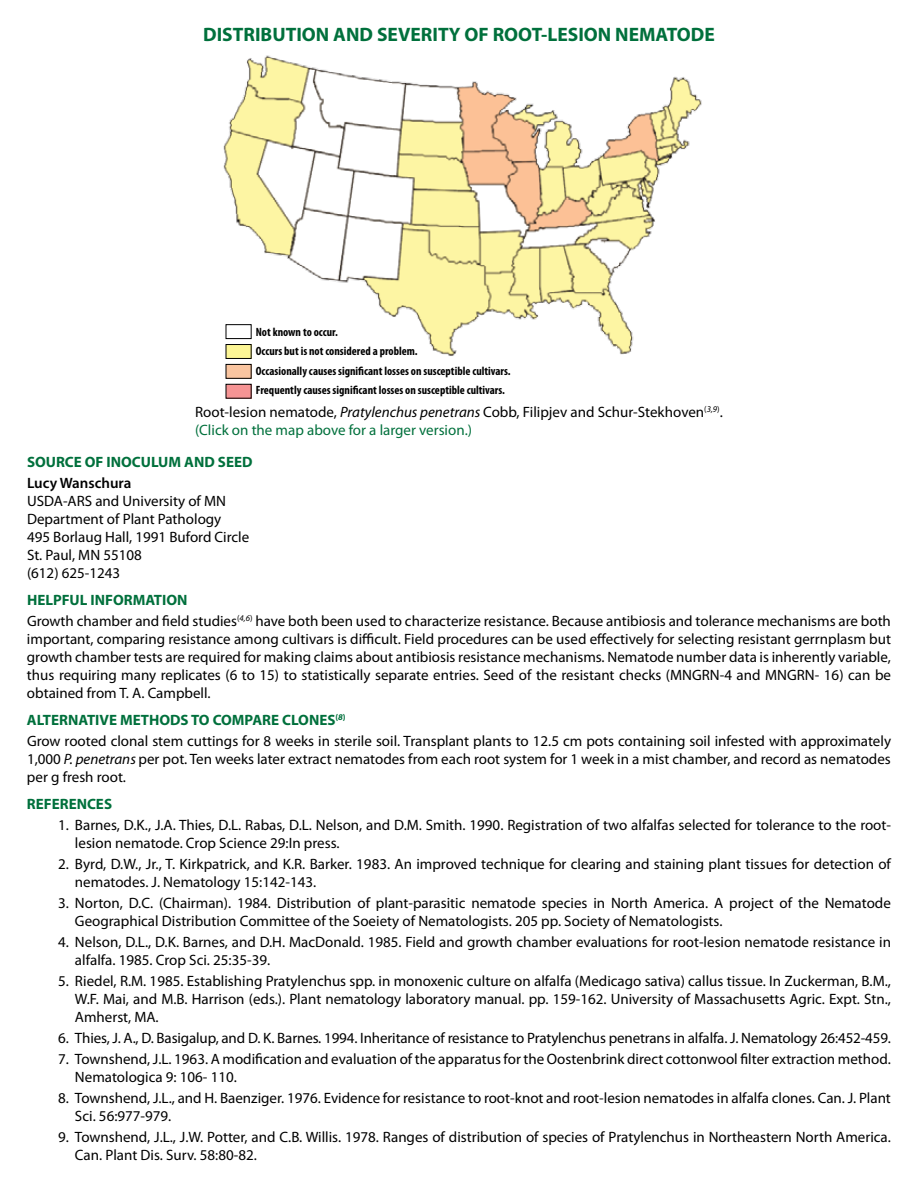
<style>
.page{position:relative;width:918px;height:1188px;background:#fff}
.page>*{position:absolute;margin:0;border:0;box-sizing:border-box;transform-origin:0 0}
.t1{font:700 19.5px "Myriad Pro";color:#00703c}
.t2{font:15px/18px "Myriad Pro";color:#000}
.t3{font:700 15px "Myriad Pro";color:#00703c}
.t4{font:600 15px "Myriad Pro";color:#000}
.t5{font:700 condensed 12px/19.5px "Myriad Pro";color:#000}
.s1{font-style:italic}
.s2{color:#00703c}
.s3{font-weight:700;color:#00703c}
</style>
<div class="page">
<img style="left:223px;top:55px;width:479px;height:339px">
<div style="left:226px;top:324px;width:26px;height:15px;border:1px solid #000"></div>
<div style="left:226px;top:344px;width:26px;height:15px;background:#fdf696"></div>
<div style="left:226px;top:384px;width:26px;height:15px;background:#f69494"></div>
<div style="left:226px;top:364px;width:26px;height:15px;background:#fac5a0"></div>
<div style="left:226px;top:344px;width:26px;height:15px;border:1px solid #000"></div>
<div style="left:226px;top:364px;width:26px;height:15px;border:1px solid #000"></div>
<div style="left:226px;top:384px;width:26px;height:15px;border:1px solid #000"></div>
<h1 class="t1" style="left:203px;top:22px;width:513px">DISTRIBUTION AND SEVERITY OF ROOT-LESION NEMATODE</h1>
<p class="t5" style="left:256px;top:322px;width:256px">Not known to occur.<br>Occurs but is not considered a problem.<br>Occasionally causes significant losses on susceptible cultivars.<br>Frequently causes significant losses on susceptible cultivars.</p>
<p class="t2" style="left:195px;top:403px;width:529px">Root-lesion nematode, <span class="s1">Pratylenchus penetrans</span> Cobb, Filipjev and Schur-Stekhoven<sup>(</sup><sup>3,9</sup><sup>)</sup>. <span class="s2">(Click on the map above for a larger version.)</span></p>
<p class="t3" style="left:27px;top:452px;width:227px">SOURCE OF INOCULUM AND SEED</p>
<p class="t4" style="left:27px;top:473px;width:106px">Lucy Wanschura</p>
<p class="t2" style="left:27px;top:492px;width:224px">USDA-ARS and University of MN<br>Department of Plant Pathology<br>495 Borlaug Hall, 1991 Buford Circle<br>St. Paul, MN 55108<br>(612) 625-1243</p>
<p class="t2" style="left:27px;top:589px;width:865px;line-height:21px"><span class="s3">HELPFUL INFORMATION<br></span>Growth chamber and field studies<sup>(</sup><sup>4,6</sup><sup>)</sup> have both been used to characterize resistance. Because antibiosis and tolerance mechanisms are both</p>
<p class="t2" style="left:27px;top:630px;width:866px;text-align:justify">important, comparing resistance among cultivars is difficult. Field procedures can be used effectively for selecting resistant gerrnplasm but growth chamber tests are required for making claims about antibiosis resistance mechanisms. Nematode number data is inherently variable, thus requiring many replicates (6 to 15) to statistically separate entries. Seed of the resistant checks (MNGRN-4 and MNGRN- 16) can be obtained from T. A. Campbell.</p>
<p class="t2" style="left:27px;top:709px;width:866px;line-height:21px"><span class="s3">ALTERNATIVE METHODS TO COMPARE CLONES</span><sup>(</sup><sup>8</sup><sup>)<br></sup>Grow rooted clonal stem cuttings for 8 weeks in sterile soil. Transplant plants to 12.5 cm pots containing soil infested with approximately</p>
<p class="t2" style="left:27px;top:750px;width:865px">1,000 <span class="s1">P. penetrans</span> per pot. Ten weeks later extract nematodes from each root system for 1 week in a mist chamber, and record as nematodes per g fresh root.</p>
<p class="t3" style="left:27px;top:794px;width:87px">REFERENCES</p>
<p class="t2" style="left:75px;top:816px;width:818px;text-indent:-17px">1. Barnes, D.K., J.A. Thies, D.L. Rabas, D.L. Nelson, and D.M. Smith. 1990. Registration of two alfalfas selected for tolerance to the root&shy;lesion nematode. Crop Science 29:In press.</p>
<p class="t2" style="left:75px;top:855px;width:818px;text-indent:-17px">2. Byrd, D.W., Jr., T. Kirkpatrick, and K.R. Barker. 1983. An improved technique for clearing and staining plant tissues for detection of nematodes. J. Nematology 15:142-143.</p>
<p class="t2" style="left:75px;top:894px;width:817px;text-indent:-17px">3. Norton, D.C. (Chairman). 1984. Distribution of plant-parasitic nematode species in North America. A project of the Nematode<br>Geographical Distribution Committee of the Soeiety of Nematologists. 205 pp. Society of Nematologists.</p>
<p class="t2" style="left:75px;top:933px;width:818px;text-indent:-17px">4. Nelson, D.L., D.K. Barnes, and D.H. MacDonald. 1985. Field and growth chamber evaluations for root-lesion nematode resistance in alfalfa. 1985. Crop Sci. 25:35-39.</p>
<p class="t2" style="left:75px;top:972px;width:818px;text-align:justify;text-indent:-17px">5. Riedel, R.M. 1985. Establishing Pratylenchus spp. in monoxenic culture on alfalfa (Medicago sativa) callus tissue. In Zuckerman, B.M., W.F. Mai, and M.B. Harrison (eds.). Plant nematology laboratory manual. pp. 159-162. University of Massachusetts Agric. Expt. Stn., Amherst, MA.</p>
<p class="t2" style="left:58px;top:1029px;width:834px">6. Thies, J. A., D. Basigalup, and D. K. Barnes. 1994. Inheritance of resistance to Pratylenchus penetrans in alfalfa. J. Nematology 26:452-459.</p>
<p class="t2" style="left:75px;top:1050px;width:817px;text-indent:-17px">7. Townshend, J.L. 1963. A modification and evaluation of the apparatus for the Oostenbrink direct cottonwool filter extraction method.<br>Nematologica 9: 106- 110.</p>
<p class="t2" style="left:75px;top:1089px;width:817px;text-indent:-17px">8. Townshend, J.L., and H. Baenziger. 1976. Evidence for resistance to root-knot and root-lesion nematodes in alfalfa clones. Can. J. Plant<br>Sci. 56:977-979.</p>
<p class="t2" style="left:75px;top:1128px;width:817px;text-indent:-17px">9. Townshend, J.L., J.W. Potter, and C.B. Willis. 1978. Ranges of distribution of species of Pratylenchus in Northeastern North America.<br>Can. Plant Dis. Surv. 58:80-82.</p>
</div>
